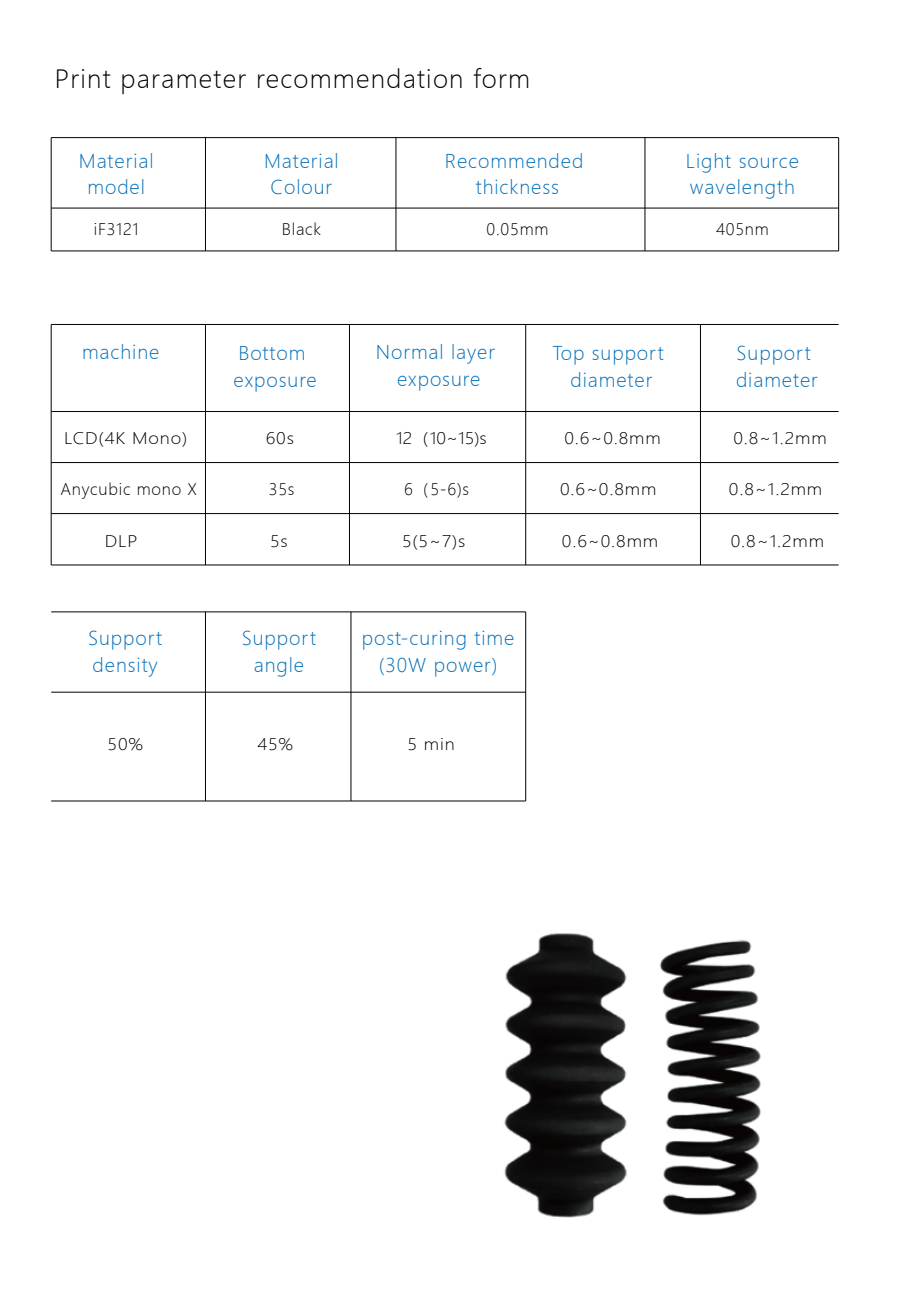
<style>
.page{position:relative;width:900px;height:1311px;background:#fff}
.page>*{position:absolute;margin:0;border:0;box-sizing:border-box;transform-origin:0 0}
.t1{font:300 24.75px "Microsoft Ya Hei";letter-spacing:.05em;color:#000}
.t2{font:300 18.75px/27px "Microsoft Ya Hei";letter-spacing:.05em;color:#036eb8;text-align:center}
.t3{font:300 15.75px "Microsoft Ya Hei";letter-spacing:.05em;color:#000;scale:1.1 1}
.t4{font:300 15.75px "Microsoft Ya Hei";letter-spacing:.05em;color:#000}
</style>
<div class="page">
<hr style="left:51px;top:137px;width:788px;height:1px;background:#000">
<hr style="left:51px;top:208px;width:788px;height:1px;background:#000">
<hr style="left:205px;top:138px;width:1px;height:113px;background:#000">
<hr style="left:396px;top:138px;width:1px;height:113px;background:#000">
<hr style="left:645px;top:138px;width:1px;height:113px;background:#000">
<hr style="left:51px;top:251px;width:788px;height:1px;background:#000">
<hr style="left:51px;top:138px;width:1px;height:113px;background:#000">
<hr style="left:838px;top:138px;width:1px;height:113px;background:#000">
<img style="left:504px;top:933px;width:257px;height:285px">
<hr style="left:51px;top:324px;width:788px;height:1px;background:#000">
<hr style="left:51px;top:411px;width:788px;height:1px;background:#000">
<hr style="left:51px;top:462px;width:788px;height:1px;background:#000">
<hr style="left:51px;top:611px;width:475px;height:1px;background:#000">
<hr style="left:51px;top:692px;width:475px;height:1px;background:#000">
<hr style="left:205px;top:324px;width:1px;height:241px;background:#000">
<hr style="left:349px;top:324px;width:1px;height:241px;background:#000">
<hr style="left:526px;top:324px;width:1px;height:241px;background:#000">
<hr style="left:700px;top:324px;width:1px;height:241px;background:#000">
<hr style="left:205px;top:612px;width:1px;height:189px;background:#000">
<hr style="left:351px;top:612px;width:1px;height:189px;background:#000">
<hr style="left:51px;top:800px;width:475px;height:1px;background:#000">
<hr style="left:51px;top:513px;width:788px;height:1px;background:#000">
<hr style="left:51px;top:564px;width:788px;height:1px;background:#000">
<hr style="left:51px;top:324px;width:1px;height:241px;background:#000">
<hr style="left:526px;top:612px;width:1px;height:189px;background:#000">
<h1 class="t1" style="left:55px;top:63px;width:477px">Print parameter recommendation form</h1>
<p class="t2" style="left:79px;top:148px;width:76px;line-height:25.5px">Material model</p>
<p class="t4" style="left:94px;top:219px;width:46px">iF3121</p>
<p class="t2" style="left:264px;top:148px;width:76px;line-height:25.5px">Material<br>Colour</p>
<p class="t4" style="left:282px;top:219px;width:41px">Black</p>
<p class="t2" style="left:445px;top:148px;width:140px;line-height:25.5px">Recommended thickness</p>
<p class="t4" style="left:486px;top:219px;width:63px">0.05mm</p>
<p class="t2" style="left:686px;top:148px;width:115px;line-height:25.5px;text-align:left">Light source wavelength</p>
<p class="t4" style="left:716px;top:219px;width:54px">405nm</p>
<p class="t2" style="left:82px;top:338px;width:79px">machine</p>
<p class="t2" style="left:234px;top:339px;width:85px;text-align:left">Bottom exposure</p>
<p class="t2" style="left:376px;top:338px;width:121px">Normal layer exposure</p>
<p class="t2" style="left:553px;top:339px;width:113px">Top support diameter</p>
<p class="t2" style="left:736px;top:339px;width:83px;text-align:left">Support diameter</p>
<p class="t3" style="left:64px;top:427px;width:113px">LCD(4K Mono)</p>
<p class="t3" style="left:266px;top:427px;width:27px">60s</p>
<p class="t3" style="left:396px;top:427px;width:84px">12（10~15)s</p>
<p class="t3" style="left:564px;top:427px;width:89px">0.6~0.8mm</p>
<p class="t3" style="left:733px;top:427px;width:86px">0.8~1.2mm</p>
<p class="t4" style="left:60px;top:478px;width:138px">Anycubic mono X</p>
<p class="t4" style="left:269px;top:478px;width:27px">35s</p>
<p class="t4" style="left:404px;top:478px;width:66px">6（5-6)s</p>
<p class="t3" style="left:560px;top:478px;width:89px">0.6~0.8mm</p>
<p class="t3" style="left:729px;top:478px;width:86px">0.8~1.2mm</p>
<p class="t3" style="left:105px;top:530px;width:31px">DLP</p>
<p class="t3" style="left:270px;top:530px;width:18px">5s</p>
<p class="t3" style="left:402px;top:530px;width:59px">5(5~7)s</p>
<p class="t3" style="left:562px;top:530px;width:89px">0.6~0.8mm</p>
<p class="t3" style="left:731px;top:530px;width:86px">0.8~1.2mm</p>
<p class="t2" style="left:88px;top:624px;width:76px;text-align:left">Support density</p>
<p class="t2" style="left:242px;top:624px;width:76px">Support angle</p>
<p class="t2" style="left:362px;top:624px;width:154px">post-curing time (30W power)</p>
<p class="t3" style="left:108px;top:734px;width:34px">50%</p>
<p class="t3" style="left:257px;top:734px;width:34px">45%</p>
<p class="t3" style="left:408px;top:734px;width:44px">5 min</p>
</div>
